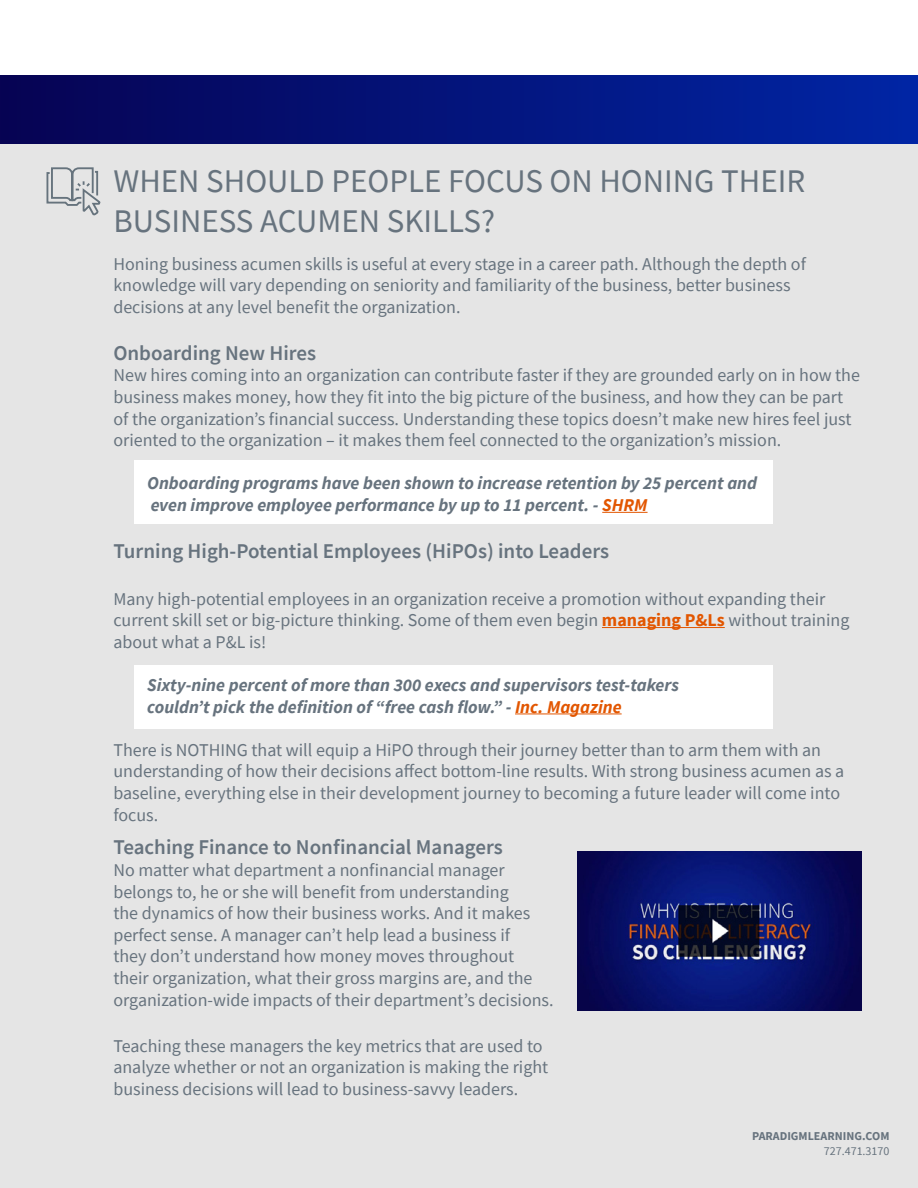
<style>
.page{position:relative;width:918px;height:1188px;background:#fff}
.page>*{position:absolute;margin:0;border:0;box-sizing:border-box;transform-origin:0 0}
.t1{font:33px/39.6px "Source Sans Pro";color:#67737e}
.t2{font:600 21px "Source Sans Pro";color:#67737e}
.t3{font:18px/21.6px "Source Sans Pro";color:#67737e}
.t4{font:italic 700 18px/21.6px "Source Sans Pro";color:#67737e}
.t5{font:700 12px "Source Sans Pro";color:#67737e}
.t6{font:12px "Source Sans Pro";color:#67737e}
.s1{color:#e25600}
.s2{font-weight:700;color:#e25600}
</style>
<div class="page">
<div style="left:0;top:76px;width:918px;height:69px;background:linear-gradient(to right,#060353,#0025a5)"></div>
<div style="left:0;top:145px;width:918px;height:1043px;background:#e5e5e5"></div>
<div style="left:134px;top:460px;width:638px;height:63px;background:#fff"></div>
<div style="left:134px;top:665px;width:638px;height:64px;background:#fff"></div>
<hr style="left:602px;top:512px;width:46px;height:1px;background:#e25600">
<hr style="left:602px;top:627px;width:123px;height:1px;background:#e25600">
<hr style="left:515px;top:713px;width:107px;height:1px;background:#e25600">
<img style="left:577px;top:851px;width:285px;height:159px">
<svg style="left:46px;top:167px;width:55px;height:48px"></svg>
<h1 class="t1" style="left:113px;top:161px;width:693px">WHEN SHOULD PEOPLE FOCUS ON HONING THEIR<br>BUSINESS ACUMEN SKILLS?</h1>
<p class="t3" style="left:113px;top:253px;width:694px">Honing business acumen skills is useful at every stage in a career path. Although the depth of knowledge will vary depending on seniority and familiarity of the business, better business decisions at any level benefit the organization.</p>
<p class="t2" style="left:113px;top:339px;width:204px">Onboarding New Hires</p>
<p class="t3" style="left:113px;top:365px;width:748px">New hires coming into an organization can contribute faster if they are grounded early on in how the business makes money, how they fit into the big picture of the business, and how they can be part of the organization’s financial success. Understanding these topics doesn’t make new hires feel just oriented to the organization – it makes them feel connected to the organization’s mission.</p>
<p class="t4" style="left:147px;top:472px;width:611px">Onboarding programs have been shown to increase retention by 25 percent and even improve employee performance by up to 11 percent. - <span class="s1">SHRM</span></p>
<p class="t2" style="left:113px;top:537px;width:497px">Turning High-Potential Employees (HiPOs) into Leaders</p>
<p class="t3" style="left:113px;top:588px;width:738px">Many high-potential employees in an organization receive a promotion without expanding their current skill set or big-picture thinking. Some of them even begin <span class="s2">managing P&amp;Ls</span> without training about what a P&amp;L is!</p>
<p class="t4" style="left:147px;top:674px;width:533px">Sixty-nine percent of more than 300 execs and supervisors test-takers couldn’t pick the definition of “free cash flow.” - <span class="s1">Inc. Magazine</span></p>
<p class="t3" style="left:113px;top:739px;width:732px">There is NOTHING that will equip a HiPO through their journey better than to arm them with an understanding of how their decisions affect bottom-line results. With strong business acumen as a baseline, everything else in their development journey to becoming a future leader will come into focus.</p>
<p class="t2" style="left:113px;top:834px;width:391px">Teaching Finance to Nonfinancial Managers</p>
<p class="t3" style="left:113px;top:859px;width:442px">No matter what department a nonfinancial manager belongs to, he or she will benefit from understanding<br>the dynamics of how their business works. And it makes perfect sense. A manager can’t help lead a business if<br>they don’t understand how money moves throughout their organization, what their gross margins are, and the organization-wide impacts of their department’s decisions.</p>
<p class="t3" style="left:113px;top:1035px;width:436px">Teaching these managers the key metrics that are used to analyze whether or not an organization is making the right business decisions will lead to business-savvy leaders.</p>
<p class="t5" style="left:752px;top:1128px;width:139px">PARADIGMLEARNING.COM</p>
<p class="t6" style="left:824px;top:1143px;width:67px">727.471.3170</p>
</div>
